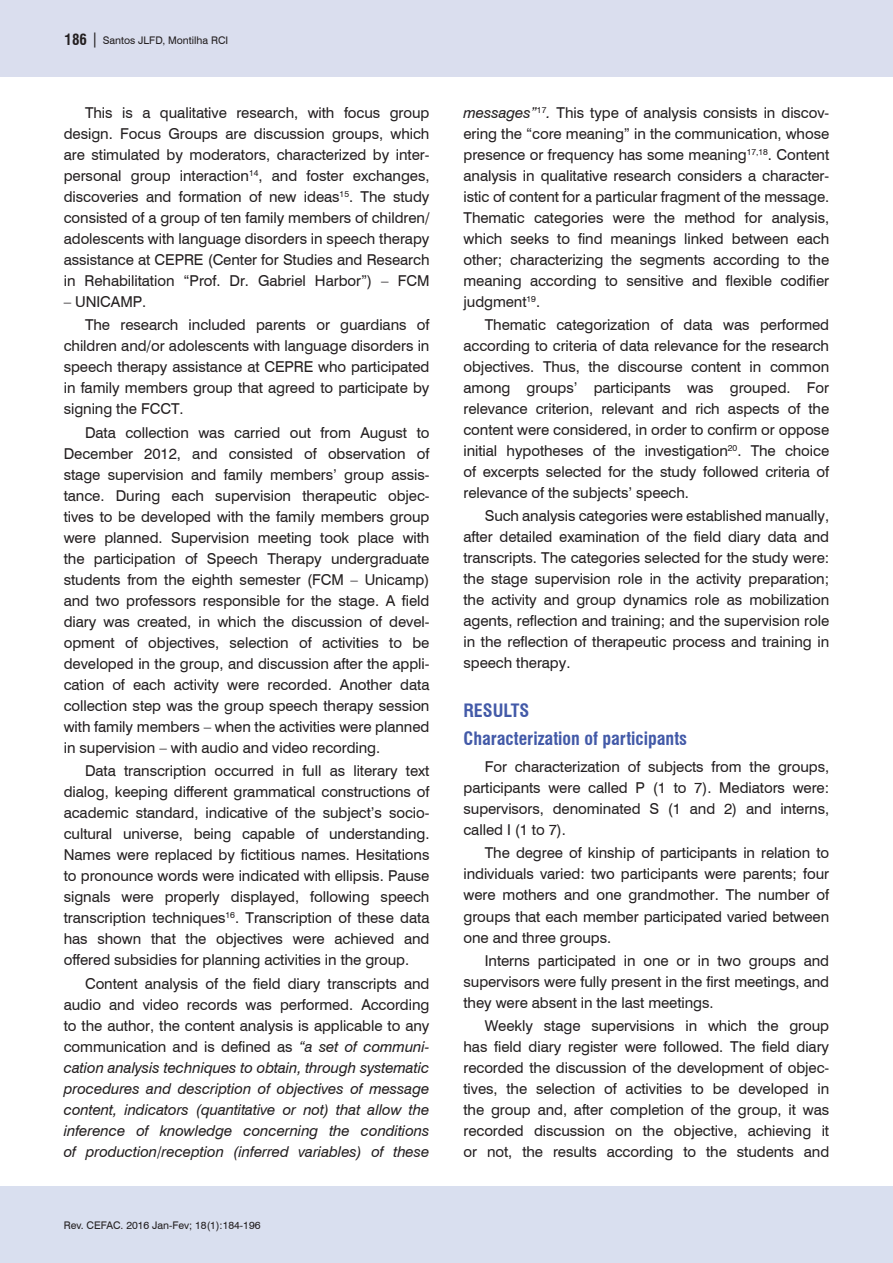
<style>
.page{position:relative;width:893px;height:1263px;background:#fff}
.page>*{position:absolute;margin:0;border:0;box-sizing:border-box;transform-origin:0 0}
.Nivel_2{font:700 condensed 18px "Swiss 721 BT";color:#435aa8}
.Nivel_1{font:700 condensed 18px "Swiss 721 BT";color:#435aa8}
.Corpo_do_texto_INGL{font:15px/21px "Swiss 721 BT";letter-spacing:-.005em;color:#231f20;text-align:justify}
.Corpo_do_texto_INGL-2{font:italic 15px/21px "Swiss 721 BT";letter-spacing:-.005em;color:#231f20;text-align:justify}
.Legenda_b_esquerdo{font:10.5px "Swiss 721 BT";color:#231f20}
.Cabeço_autor_esquer{font:10.5px "Swiss 721 BT";color:#231f20}
.s1{font-weight:700;font-stretch:condensed;font-size:15px}
.s2{font-size:15px}
.s3{font-style:normal}
.s4{font-style:italic}
</style>
<div class="page">
<div style="left:0;top:0;width:893px;height:77px;background:#dadeee"></div>
<div style="left:0;top:1186px;width:893px;height:77px;background:#d9dfef"></div>
<p class="Cabeço_autor_esquer" style="left:65px;top:33px;width:165px"><span class="s1">186</span> <span class="s2">|</span> Santos JLFD, Montilha RCI</p>
<p class="Corpo_do_texto_INGL" style="left:64px;top:101px;width:367px;text-indent:21px">This is a qualitative research, with focus group design. Focus Groups are discussion groups, which are stimulated by moderators, characterized by inter&shy;personal group interaction<sup>14</sup>, and foster exchanges, discoveries and formation of new ideas<sup>15</sup>. The study consisted of a group of ten family members of children/ adolescents with language disorders in speech therapy assistance at CEPRE (Center for Studies and Research in Rehabilitation “Prof. Dr. Gabriel Harbor”) – FCM</p>
<p class="Corpo_do_texto_INGL" style="left:64px;top:290px;width:84px">– UNICAMP.</p>
<p class="Corpo_do_texto_INGL" style="left:64px;top:314px;width:367px;text-indent:21px">The research included parents or guardians of children and/or adolescents with language disorders in speech therapy assistance at CEPRE who participated in family members group that agreed to participate by signing the FCCT.</p>
<p class="Corpo_do_texto_INGL" style="left:64px;top:421px;width:367px;text-indent:21px">Data collection was carried out from August to December 2012, and consisted of observation of stage supervision and family members’ group assis&shy;tance. During each supervision therapeutic objec&shy;tives to be developed with the family members group were planned. Supervision meeting took place with the participation of Speech Therapy undergraduate students from the eighth semester (FCM – Unicamp) and two professors responsible for the stage. A field diary was created, in which the discussion of devel&shy;opment of objectives, selection of activities to be developed in the group, and discussion after the appli&shy;cation of each activity were recorded. Another data collection step was the group speech therapy session with family members – when the activities were planned in supervision – with audio and video recording.</p>
<p class="Corpo_do_texto_INGL" style="left:64px;top:760px;width:367px;text-indent:21px">Data transcription occurred in full as literary text dialog, keeping different grammatical constructions of academic standard, indicative of the subject’s socio&shy;cultural universe, being capable of understanding.<br>Names were replaced by fictitious names. Hesitations to pronounce words were indicated with ellipsis. Pause signals were properly displayed, following speech transcription techniques<sup>16</sup>. Transcription of these data has shown that the objectives were achieved and offered subsidies for planning activities in the group.</p>
<p class="Corpo_do_texto_INGL-2" style="left:64px;top:972px;width:367px;text-indent:21px"><span class="s3">Content analysis of the field diary transcripts and audio and video records was performed. According to the author, the content analysis is applicable to any communication and is defined as</span> “a set of communi&shy;cation analysis techniques to obtain, through systematic procedures and description of objectives of message content, indicators (quantitative or not) that allow the inference of knowledge concerning the conditions of production/reception (inferred variables) of these</p>
<p class="Legenda_b_esquerdo" style="left:64px;top:1218px;width:198px">Rev. CEFAC. 2016 Jan-Fev; 18(1):184-196</p>
<p class="Corpo_do_texto_INGL" style="left:463px;top:101px;width:367px"><span class="s4">messages”</span><sup>17</sup><span class="s4">.</span> This type of analysis consists in discov&shy;ering the “core meaning” in the communication, whose presence or frequency has some meaning<sup>17,18</sup>. Content analysis in qualitative research considers a character&shy;istic of content for a particular fragment of the message.<br>Thematic categories were the method for analysis, which seeks to find meanings linked between each other; characterizing the segments according to the meaning according to sensitive and flexible codifier judgment<sup>19</sup>.</p>
<p class="Corpo_do_texto_INGL" style="left:463px;top:313px;width:367px;text-indent:21px">Thematic categorization of data was performed according to criteria of data relevance for the research objectives. Thus, the discourse content in common among groups’ participants was grouped. For relevance criterion, relevant and rich aspects of the content were considered, in order to confirm or oppose initial hypotheses of the investigation<sup>20</sup>. The choice of excerpts selected for the study followed criteria of relevance of the subjects’ speech.</p>
<p class="Corpo_do_texto_INGL" style="left:463px;top:504px;width:367px;text-indent:21px">Such analysis categories were established manually, after detailed examination of the field diary data and transcripts. The categories selected for the study were: the stage supervision role in the activity preparation; the activity and group dynamics role as mobilization agents, reflection and training; and the supervision role in the reflection of therapeutic process and training in speech therapy.</p>
<p class="Nivel_1" style="left:463px;top:700px;width:67px">RESULTS</p>
<p class="Nivel_2" style="left:463px;top:728px;width:225px">Characterization of participants</p>
<p class="Corpo_do_texto_INGL" style="left:463px;top:756px;width:367px;text-indent:21px">For characterization of subjects from the groups, participants were called P (1 to 7). Mediators were: supervisors, denominated S (1 and 2) and interns, called I (1 to 7).</p>
<p class="Corpo_do_texto_INGL" style="left:463px;top:842px;width:367px;text-indent:21px">The degree of kinship of participants in relation to individuals varied: two participants were parents; four were mothers and one grandmother. The number of groups that each member participated varied between one and three groups.</p>
<p class="Corpo_do_texto_INGL" style="left:463px;top:949px;width:367px;text-indent:21px">Interns participated in one or in two groups and supervisors were fully present in the first meetings, and they were absent in the last meetings.</p>
<p class="Corpo_do_texto_INGL" style="left:463px;top:1014px;width:367px;text-indent:21px">Weekly stage supervisions in which the group has field diary register were followed. The field diary recorded the discussion of the development of objec&shy;tives, the selection of activities to be developed in the group and, after completion of the group, it was recorded discussion on the objective, achieving it or not, the results according to the students and</p>
</div>
